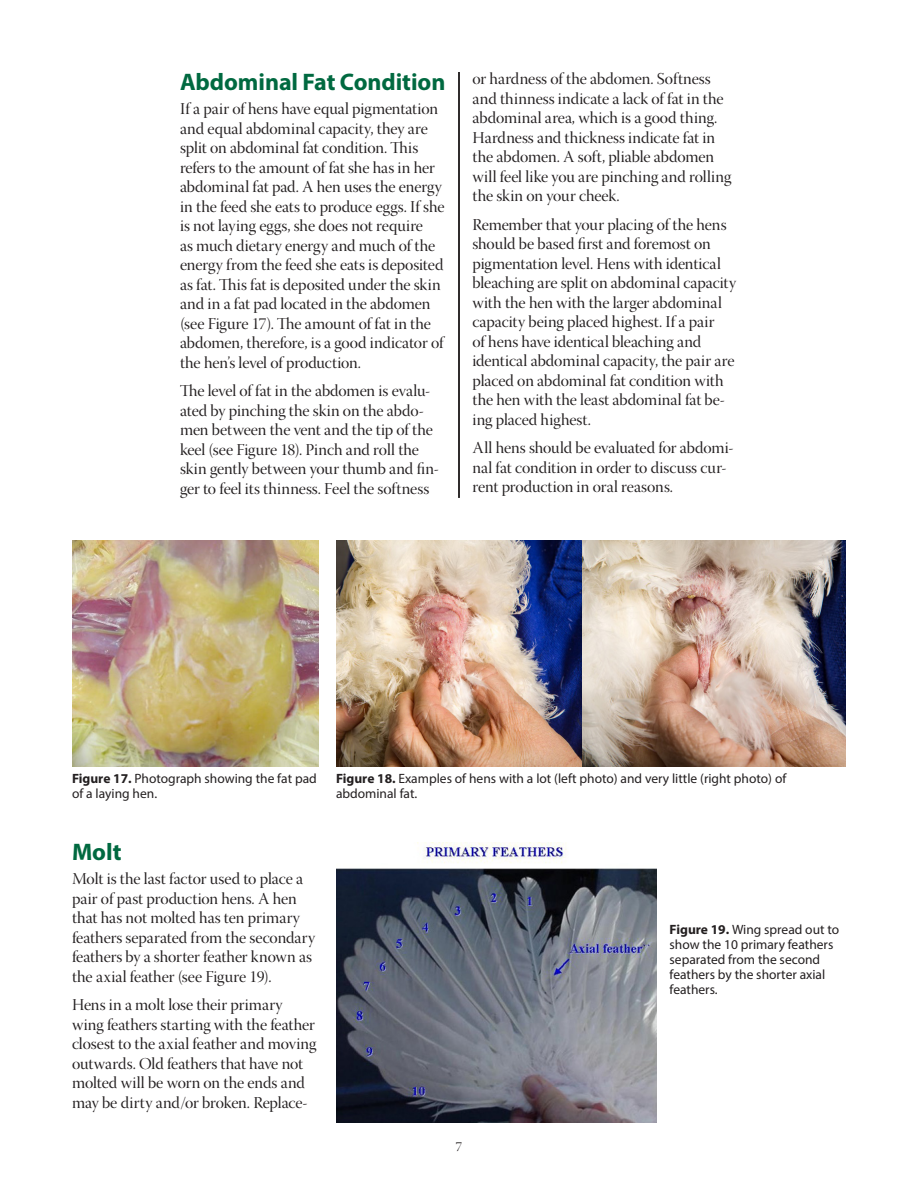
<style>
.page{position:relative;width:918px;height:1188px;background:#fff}
.page>*{position:absolute;margin:0;border:0;box-sizing:border-box;transform-origin:0 0}
._1{font:700 24px "Myriad Pro";letter-spacing:-.005em;color:#006940}
.body{font:16.5px/19.5px "Warnock Pro Disp";letter-spacing:-.005em;color:#231f20}
.table_title{font:13.5px/15px "Myriad Pro";color:#231f20}
.t1{font:13.5px "Warnock Pro Disp";color:#231f20}
.s1{font-weight:700}
</style>
<div class="page">
<hr style="left:458px;top:72px;width:2px;height:426px;background:#231f20">
<img style="left:72px;top:540px;width:246px;height:226px">
<img style="left:336px;top:540px;width:510px;height:226px">
<img style="left:336px;top:842px;width:321px;height:281px">
<p class="_1" style="left:180px;top:66px;width:267px">Abdominal Fat Condition</p>
<p class="body" style="left:180px;top:101px;width:266px">If a pair of hens have equal pigmentation and equal abdominal capacity, they are split on abdominal fat condition. This refers to the amount of fat she has in her abdominal fat pad. A hen uses the energy in the feed she eats to produce eggs. If she is not laying eggs, she does not require<br>as much dietary energy and much of the energy from the feed she eats is deposited as fat. This fat is deposited under the skin and in a fat pad located in the abdomen (see Figure 17). The amount of fat in the abdomen, therefore, is a good indicator of the hen’s level of production.</p>
<p class="body" style="left:180px;top:383px;width:260px">The level of fat in the abdomen is evalu&shy;ated by pinching the skin on the abdo&shy;men between the vent and the tip of the keel (see Figure 18). Pinch and roll the skin gently between your thumb and fin&shy;ger to feel its thinness. Feel the softness</p>
<p class="body" style="left:472px;top:71px;width:260px">or hardness of the abdomen. Softness and thinness indicate a lack of fat in the abdominal area, which is a good thing.<br>Hardness and thickness indicate fat in the abdomen. A soft, pliable abdomen will feel like you are pinching and rolling the skin on your cheek.</p>
<p class="body" style="left:472px;top:216px;width:265px">Remember that your placing of the hens should be based first and foremost on pigmentation level. Hens with identical bleaching are split on abdominal capacity with the hen with the larger abdominal capacity being placed highest. If a pair<br>of hens have identical bleaching and identical abdominal capacity, the pair are placed on abdominal fat condition with the hen with the least abdominal fat be&shy;ing placed highest.</p>
<p class="body" style="left:472px;top:440px;width:263px">All hens should be evaluated for abdomi&shy;nal fat condition in order to discuss cur&shy;rent production in oral reasons.</p>
<p class="table_title" style="left:72px;top:770px;width:246px"><span class="s1">Figure 17.</span> Photograph showing the fat pad of a laying hen.</p>
<p class="table_title" style="left:336px;top:770px;width:452px"><span class="s1">Figure 18.</span> Examples of hens with a lot (left photo) and very little (right photo) of abdominal fat.</p>
<p class="_1" style="left:72px;top:837px;width:51px">Molt</p>
<p class="body" style="left:72px;top:871px;width:245px">Molt is the last factor used to place a pair of past production hens. A hen that has not molted has ten primary feathers separated from the secondary feathers by a shorter feather known as the axial feather (see Figure 19).</p>
<p class="body" style="left:72px;top:997px;width:246px">Hens in a molt lose their primary wing feathers starting with the feather closest to the axial feather and moving outwards. Old feathers that have not molted will be worn on the ends and may be dirty and/or broken. Replace-</p>
<p class="t1" style="left:456px;top:1140px;width:8px">7</p>
<p class="table_title" style="left:670px;top:922px;width:171px"><span class="s1">Figure 19.</span> Wing spread out to show the 10 primary feathers separated from the second feathers by the shorter axial feathers.</p>
</div>
